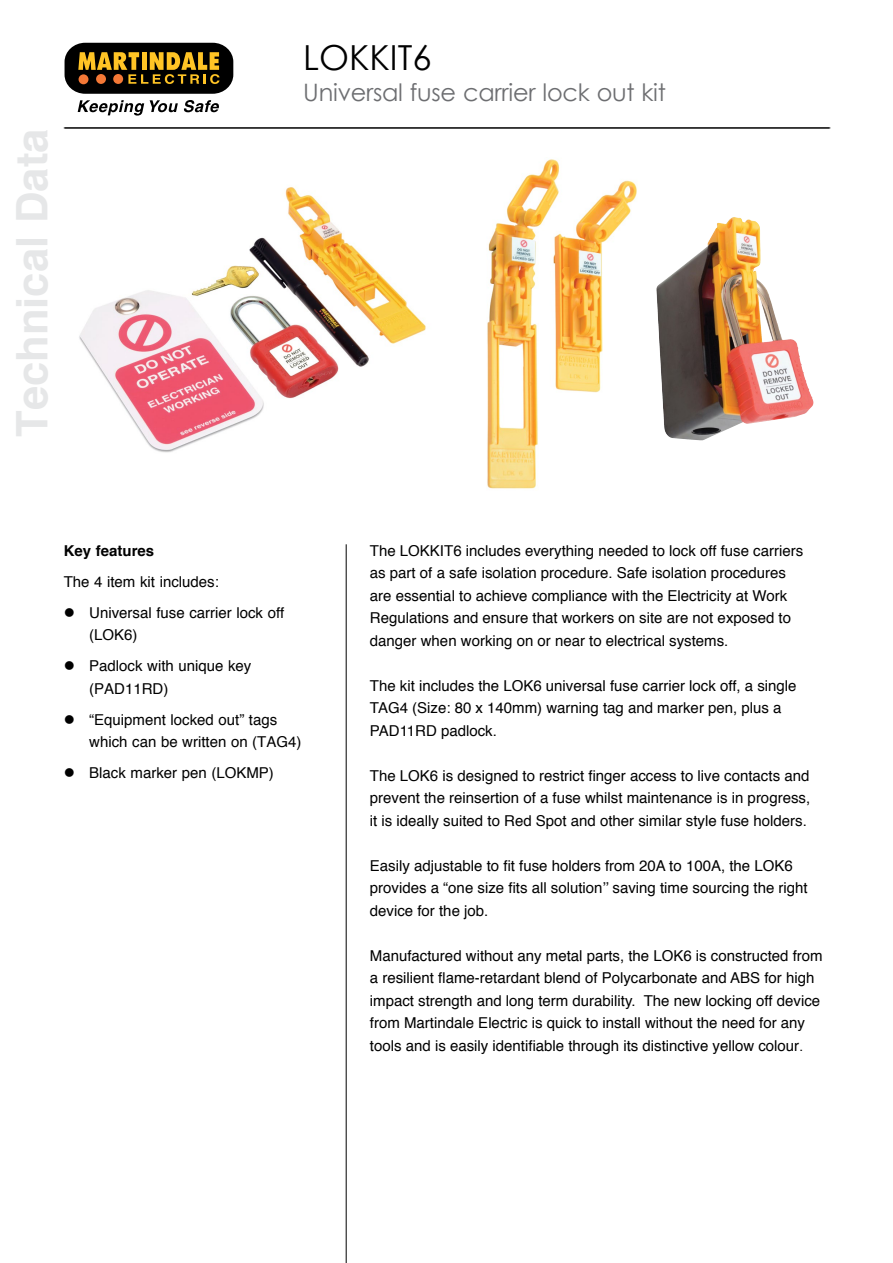
<style>
.page{position:relative;width:893px;height:1263px;background:#fff}
.page>*{position:absolute;margin:0;border:0;box-sizing:border-box;transform-origin:0 0}
.t1{font:700 43.5px "Helvetica";color:#e6e7e8}
.t2{font:34.5px "Century Gothic";color:#000}
.t3{font:24px "Century Gothic";letter-spacing:-.01em;color:#6d6e71}
.t4{font:15px/22.5px "Helvetica";color:#000}
.t5{font:700 15px "Helvetica";color:#000}
.s1{font-size:13.5px}
</style>
<div class="page">
<hr style="left:64px;top:128px;width:765px;height:1px;background:#000">
<hr style="left:65px;top:128px;width:765px;height:1px;background:#000">
<hr style="left:346px;top:544px;width:1px;height:719px;background:#000">
<img style="left:79px;top:187px;width:347px;height:266px">
<img style="left:487px;top:159px;width:150px;height:330px">
<img style="left:656px;top:217px;width:158px;height:224px">
<img style="left:699px;top:217px;width:35px;height:36px">
<svg style="left:77px;top:100px;width:142px;height:16px"></svg>
<div style="left:65px;top:43px;width:168px;height:51px;background:#000;border-radius:20px"></div>
<svg style="left:78px;top:52px;width:142px;height:33px"></svg>
<div style="left:79px;top:74px;width:9px;height:10px;background:#f47836;border-radius:50%"></div>
<div style="left:113px;top:74px;width:10px;height:10px;background:#f47836;border-radius:50%"></div>
<div style="left:96px;top:74px;width:10px;height:10px;background:#f47836;border-radius:50%"></div>
<h1 class="t1" style="left:-3px;top:437px;width:310px;rotate:-90deg">Technical Data</h1>
<h2 class="t2" style="left:303px;top:33px;width:130px">LOKKIT6</h2>
<h3 class="t3" style="left:303px;top:76px;width:364px">Universal fuse carrier lock out kit</h3>
<p class="t5" style="left:64px;top:538px;width:92px">Key features</p>
<p class="t4" style="left:89px;top:566px;width:197px;line-height:31px;text-indent:-26px">The 4 item kit includes:<br>Universal fuse carrier lock off</p>
<p class="t4" style="left:89px;top:620px;width:164px;line-height:31px">(LOK6)<br>Padlock with unique key</p>
<p class="t4" style="left:89px;top:673px;width:190px;line-height:31px">(PAD11RD)<br>“Equipment locked out” tags</p>
<p class="t4" style="left:89px;top:727px;width:214px;line-height:31px">which can be written on (TAG4)<br>Black marker pen (LOKMP)</p>
<p class="t4" style="left:370px;top:539px;width:435px">The LOKKIT6 includes everything needed to lock off fuse carriers as part of a safe isolation procedure. Safe isolation procedures are essential to achieve compliance with the Electricity at Work Regulations and ensure that workers on site are not exposed to danger when working on or near to electrical systems.</p>
<p class="t4" style="left:370px;top:674px;width:428px">The kit includes the LOK6 universal fuse carrier lock off, a single<br>TAG4 (Size: 80 x 140mm) warning tag and marker pen, plus a<br>PAD11RD padlock.</p>
<p class="t4" style="left:370px;top:764px;width:442px;text-align:justify">The LOK6 is designed to restrict finger access to live contacts and prevent the reinsertion of a fuse whilst maintenance is in progress, it is ideally suited to Red Spot and other similar style fuse holders.</p>
<p class="t4" style="left:370px;top:854px;width:439px">Easily adjustable to fit fuse holders from 20A to 100A, the LOK6 provides a “one size fits all solution’’ saving time sourcing the right device for the job.</p>
<p class="t4" style="left:370px;top:944px;width:454px">Manufactured without any metal parts, the LOK6 is constructed from a resilient flame-retardant blend of Polycarbonate and ABS for high impact strength and long term durability. The new locking off device from Martindale Electric is quick to install without the need for any tools and is easily identifiable through its distinctive yellow colour<span class="s1">.</span></p>
</div>
